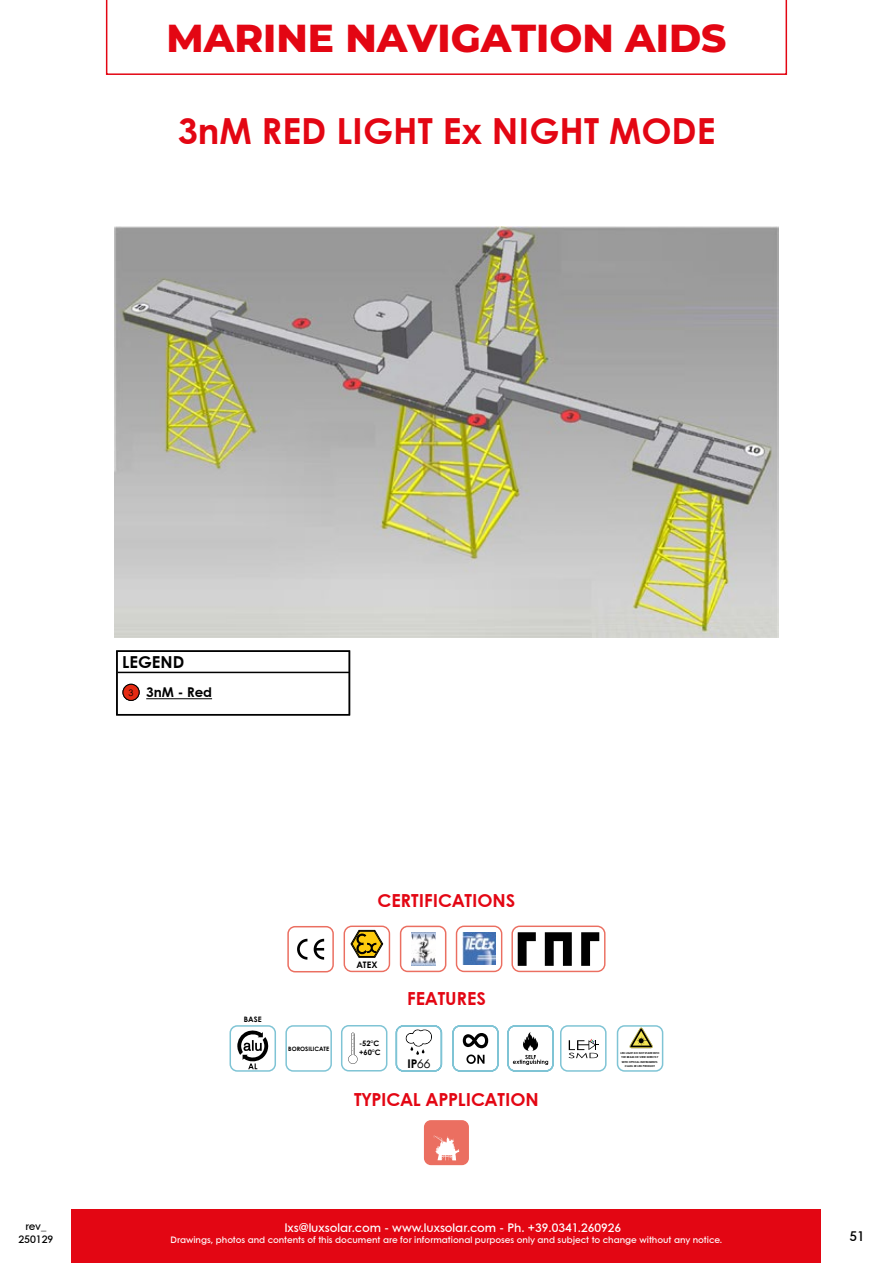
<style>
.page{position:relative;width:893px;height:1263px;background:#fff}
.page>*{position:absolute;margin:0;border:0;box-sizing:border-box;transform-origin:0 0}
.t1{font:800 39px "Montserrat";color:#e30613}
.t2{font:700 36px "Century Gothic Paneuropean";color:#e30613}
.t3{font:700 18px "Century Gothic Paneuropean";color:#e30613}
.t4{font:700 16.5px "Century Gothic Paneuropean";color:#000}
.t5{font:700 13.5px "Century Gothic Paneuropean";letter-spacing:-.005em;color:#000}
.t6{font:600 13.5px "Century Gothic Paneuropean";color:#000}
.t7{font:600 12px "Century Gothic Paneuropean";color:#fff}
.t8{font:700 12px "Century Gothic";color:#000}
.t9{font:600 10.5px "Century Gothic Paneuropean";color:#000}
.t10{font:600 9px "Century Gothic Paneuropean";color:#fff}
.t11{font:700 9px "Century Gothic";color:#000}
.t12{font:700 7.5px/9px "Century Gothic";color:#000}
.t13{font:700 6px "Century Gothic";color:#000}
.t14{font:700 2.7px/4.5px "Century Gothic";color:#000;text-align:center}
.s1{font-family:"Century Gothic";font-weight:400;font-size:9px}
.s2{font-weight:400;font-style:italic}
</style>
<div class="page">
<div style="left:72px;top:1209px;width:749px;height:54px;background:#e30613"></div>
<svg style="left:106px;top:0;width:681px;height:75px"></svg>
<img style="left:114px;top:227px;width:664px;height:411px">
<svg style="left:116px;top:650px;width:235px;height:66px"></svg>
<div style="left:123px;top:684px;width:16px;height:16px;background:#e52a12;border-radius:50%"></div>
<div style="left:123px;top:684px;width:16px;height:17px;border:1px solid #000;border-radius:50%"></div>
<div style="left:424px;top:1120px;width:45px;height:45px;background:#eb6f61;border-radius:7px"></div>
<svg style="left:434px;top:1135px;width:25px;height:25px"></svg>
<div style="left:229px;top:1025px;width:47px;height:47px;border:2px solid #7fc4d5;border-radius:7px"></div>
<svg style="left:237px;top:1030px;width:31px;height:39px"></svg>
<svg style="left:285px;top:1025px;width:379px;height:47px"></svg>
<svg style="left:287px;top:926px;width:47px;height:46px"></svg>
<div style="left:400px;top:926px;width:46px;height:46px;border:2px solid #eb6f61;border-radius:7px"></div>
<img style="left:411px;top:932px;width:24px;height:33px">
<svg style="left:350px;top:930px;width:34px;height:28px"></svg>
<div style="left:344px;top:925px;width:46px;height:47px;border:1px solid #eb6f61;border-radius:8px"></div>
<svg style="left:455px;top:925px;width:151px;height:48px"></svg>
<h1 class="t1" style="left:167px;top:9px;width:561px">MARINE NAVIGATION AIDS</h1>
<h2 class="t2" style="left:178px;top:107px;width:539px">3nM RED LIGHT Ex NIGHT MODE</h2>
<h3 class="t4" style="left:122px;top:651px;width:63px">LEGEND</h3>
<h3 class="t5" style="left:126px;top:683px;width:88px"><span class="s1">103</span> 3nM - Red</h3>
<p class="t12" style="left:244px;top:1015px;width:19px">BASE</p>
<p class="t13" style="left:288px;top:1045px;width:42px">BOROSILICATE</p>
<h3 class="t3" style="left:378px;top:889px;width:139px">CERTIFICATIONS</h3>
<p class="t11" style="left:356px;top:959px;width:23px">ATEX</p>
<p class="t12" style="left:359px;top:1038px;width:23px">-52°C +60°C</p>
<h3 class="t3" style="left:407px;top:987px;width:80px">FEATURES</h3>
<h3 class="t8" style="left:407px;top:1056px;width:25px">IP<span class="s2">66</span></h3>
<h3 class="t3" style="left:354px;top:1087px;width:186px">TYPICAL APPLICATION</h3>
<p class="t14" style="left:621px;top:1050px;width:40px">LED LIGHT DO NOT STARE INTO<br>THE BEAM OR VIEW DIRECTLY<br>WITH OPTICAL INSTRUMENTS<br>CLASS 3R LED PRODUCT</p>
<p class="t9" style="left:25px;top:1220px;width:23px">rev_</p>
<h3 class="t7" style="left:285px;top:1219px;width:338px">lxs@luxsolar.com - www.luxsolar.com - Ph. +39.0341.260926</h3>
<p class="t9" style="left:18px;top:1232px;width:37px">250129</p>
<p class="t10" style="left:171px;top:1234px;width:553px">Drawings, photos and contents of this document are for informational purposes only and subject to change without any notice.</p>
<h3 class="t6" style="left:850px;top:1227px;width:17px">51</h3>
</div>
